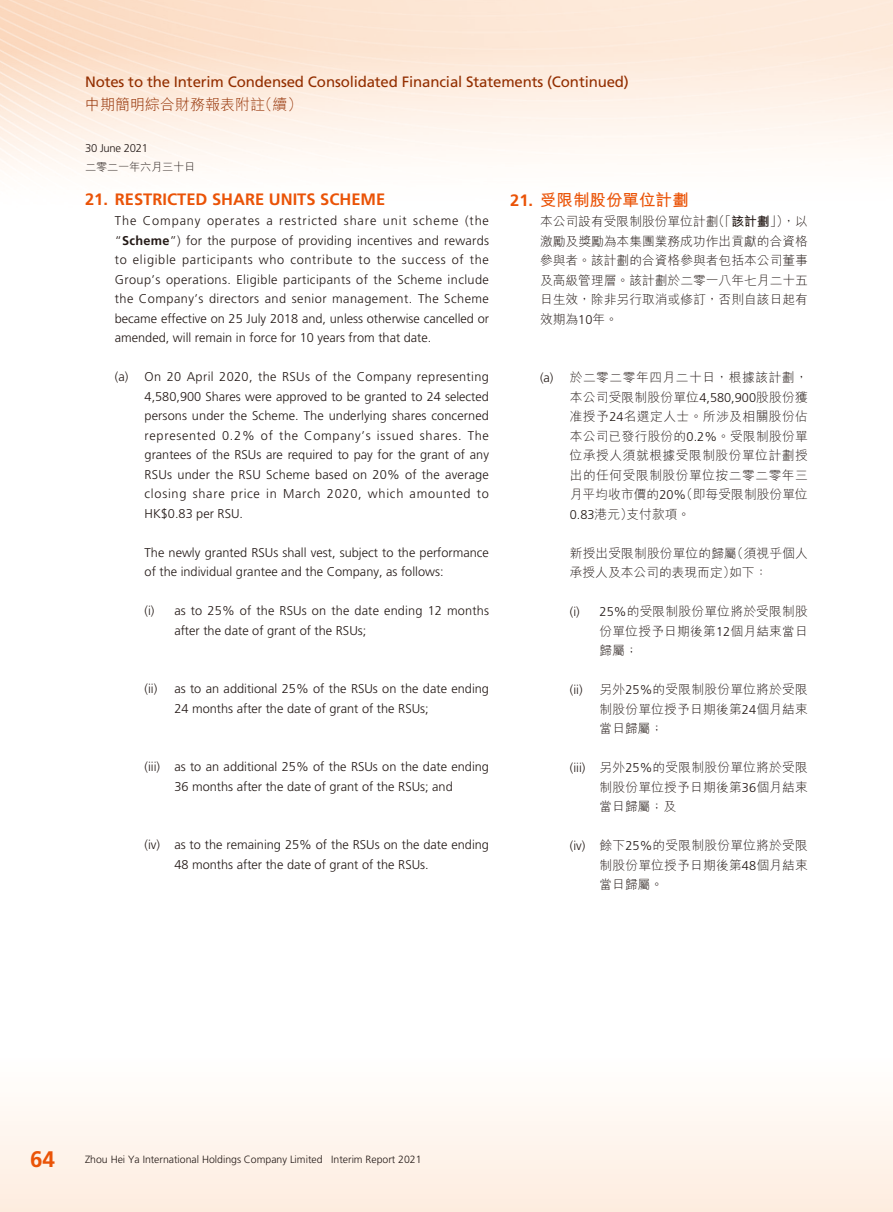
<style>
.page{position:relative;width:893px;height:1212px;background:#fff}
.page>*{position:absolute;margin:0;border:0;box-sizing:border-box;transform-origin:0 0}
.t1{font:700 22.5px "Frutiger LT Std";color:#ea5307}
.t2{font:700 16.5px "Frutiger LT Std";color:#ea5307}
.t3{font:16.5px "M Hei HK Bold E Ten B5 H";color:#ea5307}
.t4{font:15px "Frutiger LT Std";letter-spacing:-.01em;color:#932e00}
.t5{font:15px "M Hei HK Light E Ten B5 H";color:#932e00}
.t6{font:300 12.75px/19.5px "Frutiger LT Std";color:#231916}
.t7{font:12.75px/19.5px "M Hei HK Light E Ten B5 H";letter-spacing:.015em;color:#231916;text-align:justify}
.t8{font:300 11.25px "Frutiger LT Std";letter-spacing:-.02em;color:#231916}
.t9{font:11.25px "M Hei HK Light E Ten B5 H";letter-spacing:-.02em;color:#231916}
.t10{font:300 10.5px "Frutiger LT Std";color:#231916}
.s1{font-family:"Frutiger LT Std";font-weight:700}
.s2{font-family:"M Hei HK Bold E Ten B5 H"}
.s3{font-family:"Frutiger LT Std";font-weight:300}
.s4{font-weight:700}
</style>
<div class="page">
<div style="left:0;top:1051px;width:893px;height:161px;background:linear-gradient(to bottom,#fff,#fdecdf)"></div>
<p class="t4" style="left:85px;top:74px;width:545px">Notes to the Interim Condensed Consolidated Financial Statements (Continued)</p>
<p class="t5" style="left:85px;top:99px;width:219px">中期簡明綜合財務報表附註（續）</p>
<p class="t8" style="left:85px;top:143px;width:65px">30 June 2021</p>
<p class="t9" style="left:85px;top:162px;width:112px">二零二一年六月三十日</p>
<p class="t3" style="left:510px;top:194px;width:180px"><span class="s1">21.</span> 受限制股份單位計劃</p>
<p class="t7" style="left:540px;top:213px;width:269px">本公司設有受限制股份單位計劃（「<span class="s2">該計劃</span>」），以激勵及獎勵為本集團業務成功作出貢獻的合資格參與者。該計劃的合資格參與者包括本公司董事及高級管理層。該計劃於二零一八年七月二十五日生效，除非另行取消或修訂，否則自該日起有效期為<span class="s3">10</span>年。</p>
<p class="t2" style="left:85px;top:191px;width:302px">21. RESTRICTED SHARE UNITS SCHEME</p>
<p class="t6" style="left:115px;top:212px;width:376px;text-align:justify">The Company operates a restricted share unit scheme (the “<span class="s4">Scheme</span>”) for the purpose of providing incentives and rewards to eligible participants who contribute to the success of the Group’s operations. Eligible participants of the Scheme include the Company’s directors and senior management. The Scheme became effective on 25 July 2018 and, unless otherwise cancelled or amended, will remain in force for 10 years from that date.</p>
<p class="t6" style="left:145px;top:368px;width:346px;text-align:justify;text-indent:-30px">(a) On 20 April 2020, the RSUs of the Company representing 4,580,900 Shares were approved to be granted to 24 selected persons under the Scheme. The underlying shares concerned represented 0.2% of the Company’s issued shares. The grantees of the RSUs are required to pay for the grant of any RSUs under the RSU Scheme based on 20% of the average closing share price in March 2020, which amounted to HK$0.83 per RSU.</p>
<p class="t6" style="left:145px;top:543px;width:346px">The newly granted RSUs shall vest, subject to the performance of the individual grantee and the Company, as follows:</p>
<p class="t6" style="left:174px;top:602px;width:316px;text-indent:-30px">(i) as to 25% of the RSUs on the date ending 12 months after the date of grant of the RSUs;</p>
<p class="t7" style="left:570px;top:369px;width:240px;text-indent:-30px"><span class="s3">(a)</span> 於二零二零年四月二十日，根據該計劃，本公司受限制股份單位<span class="s3">4,580,900</span>股股份獲准授予<span class="s3">24</span>名選定人士。所涉及相關股份佔本公司已發行股份的<span class="s3">0.2%</span>。受限制股份單位承授人須就根據受限制股份單位計劃授出的任何受限制股份單位按二零二零年三月平均收市價的<span class="s3">20%</span>（即每受限制股份單位<span class="s3">0.83</span>港元）支付款項。</p>
<p class="t7" style="left:570px;top:545px;width:240px">新授出受限制股份單位的歸屬（須視乎個人承授人及本公司的表現而定）如下：</p>
<p class="t7" style="left:600px;top:603px;width:210px;text-indent:-30px"><span class="s3">(i) 25%</span>的受限制股份單位將於受限制股份單位授予日期後第<span class="s3">12</span>個月結束當日歸屬；</p>
<p class="t6" style="left:570px;top:681px;width:14px">(ii)</p>
<p class="t7" style="left:600px;top:681px;width:210px">另外<span class="s3">25%</span>的受限制股份單位將於受限制股份單位授予日期後第<span class="s3">24</span>個月結束當日歸屬；</p>
<p class="t7" style="left:600px;top:759px;width:210px;text-indent:-30px"><span class="s3">(iii)</span> 另外<span class="s3">25%</span>的受限制股份單位將於受限制股份單位授予日期後第<span class="s3">36</span>個月結束當日歸屬；及</p>
<p class="t7" style="left:600px;top:837px;width:210px;text-indent:-30px"><span class="s3">(iv)</span> 餘下<span class="s3">25%</span>的受限制股份單位將於受限制股份單位授予日期後第<span class="s3">48</span>個月結束當日歸屬。</p>
<p class="t6" style="left:145px;top:680px;width:14px">(ii)</p>
<p class="t6" style="left:174px;top:680px;width:316px">as to an additional 25% of the RSUs on the date ending<br>24 months after the date of grant of the RSUs;</p>
<p class="t6" style="left:145px;top:758px;width:346px;text-align:center">(iii) as to an additional 25% of the RSUs on the date ending<br>36 months after the date of grant of the RSUs; and</p>
<p class="t6" style="left:174px;top:836px;width:316px;text-indent:-30px">(iv) as to the remaining 25% of the RSUs on the date ending<br>48 months after the date of grant of the RSUs.</p>
<h1 class="t1" style="left:30px;top:1148px;width:27px">64</h1>
<p class="t10" style="left:85px;top:1154px;width:338px">Zhou Hei Ya International Holdings Company Limited Interim Report 2021</p>
</div>
